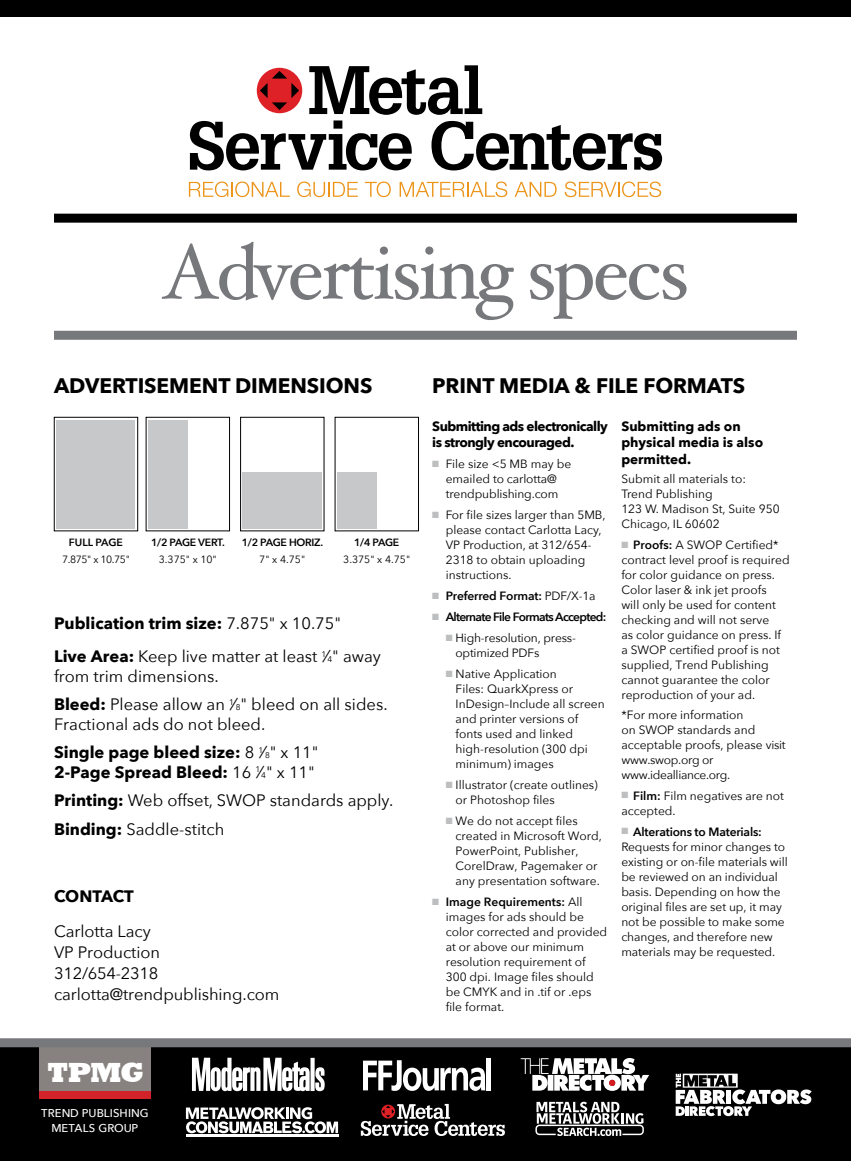
<style>
.page{position:relative;width:851px;height:1161px;background:#fff}
.page>*{position:absolute;margin:0;border:0;box-sizing:border-box;transform-origin:0 0}
.t1{font:78px "Hoefler Text";letter-spacing:-.04em;color:#77787b}
.t2{font:800 28.35px "Rockwell";color:#fff}
.t3{font:700 21px "Avenir Next";letter-spacing:-.005em;color:#000}
.t4{font:16.5px/28.5px "Avenir Next";color:#000}
.t5{font:700 16.5px "Avenir Next";letter-spacing:-.01em;color:#000}
.t6{font:700 13.5px/16.5px "Avenir Next";letter-spacing:-.04em;color:#000}
.t7{font:700 13.5px/16.5px "Avenir Next";color:#000}
.t8{font:12px/15px "Avenir Next";color:#000}
.t9{font:600 12px "Avenir Next";letter-spacing:-.06em;color:#000}
.t10{font:600 12px "Avenir Next";letter-spacing:-.015em;color:#000}
.t11{font:500 11.4px/15.1px "Avenir Next";letter-spacing:.005em;color:#fff;text-align:center}
.t12{font:10.5px "Avenir Next";color:#000}
.t13{font:600 10.5px "Avenir Next";letter-spacing:-.025em;color:#000}
.t14{font:600 10.5px "Avenir Next";color:#000}
.s1{color:#bcbec0}
.s2{font-weight:400}
.s3{font-weight:600}
.s4{font-weight:700}
.s5{font-size:8.25px}
</style>
<div class="page">
<div style="left:0;top:1042px;width:850px;height:119px;background:#000"></div>
<svg style="left:363px;top:1060px;width:122px;height:31px"></svg>
<div style="left:486px;top:1058px;width:5px;height:32px;background:#fff"></div>
<svg style="left:535px;top:1102px;width:108px;height:34px"></svg>
<svg style="left:520px;top:1058px;width:129px;height:33px"></svg>
<svg style="left:675px;top:1074px;width:136px;height:42px"></svg>
<svg style="left:192px;top:1058px;width:133px;height:33px"></svg>
<svg style="left:361px;top:1104px;width:144px;height:32px"></svg>
<div style="left:39px;top:1044px;width:112px;height:55px;background:#87817f"></div>
<div style="left:39px;top:1091px;width:112px;height:8px;background:#d2232a"></div>
<hr style="left:186px;top:1134px;width:152px;height:3px;background:#fff">
<svg style="left:186px;top:1107px;width:152px;height:26px"></svg>
<div style="left:0;top:0;width:850px;height:17px;background:#000"></div>
<div style="left:54px;top:214px;width:743px;height:9px;background:#000"></div>
<div style="left:54px;top:331px;width:743px;height:9px;background:#77787b"></div>
<div style="left:146px;top:417px;width:84px;height:114px;border:1px solid #000"></div>
<div style="left:148px;top:420px;width:40px;height:109px;background:#c7c8ca"></div>
<div style="left:54px;top:417px;width:84px;height:114px;border:1px solid #000"></div>
<div style="left:57px;top:420px;width:78px;height:109px;background:#c7c8ca"></div>
<div style="left:240px;top:417px;width:84px;height:114px;border:1px solid #000"></div>
<div style="left:242px;top:473px;width:80px;height:56px;background:#c7c8ca"></div>
<div style="left:335px;top:417px;width:84px;height:114px;border:1px solid #000"></div>
<div style="left:337px;top:473px;width:40px;height:56px;background:#c7c8ca"></div>
<div style="left:0;top:1038px;width:850px;height:9px;background:#77787b"></div>
<svg style="left:189px;top:182px;width:101px;height:15px"></svg>
<svg style="left:297px;top:182px;width:61px;height:15px"></svg>
<svg style="left:365px;top:182px;width:26px;height:15px"></svg>
<svg style="left:399px;top:182px;width:108px;height:15px"></svg>
<svg style="left:514px;top:182px;width:42px;height:15px"></svg>
<svg style="left:564px;top:182px;width:97px;height:15px"></svg>
<svg style="left:190px;top:65px;width:472px;height:105px"></svg>
<h1 class="t1" style="left:162px;top:226px;width:528px">Advertising specs</h1>
<h3 class="t3" style="left:54px;top:368px;width:320px">ADVERTISEMENT DIMENSIONS</h3>
<h3 class="t3" style="left:432px;top:368px;width:314px">PRINT MEDIA &amp; FILE FORMATS</h3>
<p class="t6" style="left:432px;top:417px;width:177px">Submitting ads electronically is strongly encouraged.</p>
<p class="t8" style="left:432px;top:456px;width:140px;text-align:center"><span class="s1">■</span> File size &lt;5 MB may be emailed to carlotta@ trendpublishing.com</p>
<p class="t8" style="left:445px;top:507px;width:161px;text-indent:-13px"><span class="s1">■</span> For file sizes larger than 5MB, please contact Carlotta Lacy,<br>VP Production, at 312/654-<br>2318 to obtain uploading instructions.</p>
<p class="t10" style="left:432px;top:586px;width:165px"><span class="s1">■</span> Preferred Format: <span class="s2">PDF/X-1a</span></p>
<p class="t9" style="left:432px;top:607px;width:176px"><span class="s1">■</span> Alternate File Formats Accepted:</p>
<p class="t8" style="left:455px;top:630px;width:122px;text-indent:-10px"><span class="s1">■</span> High-resolution, press&shy;optimized PDFs</p>
<p class="t8" style="left:455px;top:666px;width:151px;text-indent:-10px"><span class="s1">■</span> Native Application<br>Files: QuarkXpress or<br>InDesign–Include all screen and printer versions of fonts used and linked high-resolution (300 dpi minimum) images</p>
<p class="t8" style="left:455px;top:777px;width:144px;text-indent:-10px"><span class="s1">■</span> Illustrator (create outlines) or Photoshop files</p>
<p class="t8" style="left:455px;top:813px;width:148px;text-indent:-10px"><span class="s1">■</span> We do not accept files created in Microsoft Word,<br>PowerPoint, Publisher,<br>CorelDraw, Pagemaker or any presentation software.</p>
<p class="t8" style="left:445px;top:894px;width:163px;text-indent:-13px"><span class="s1">■</span> <span class="s3">Image Requirements:</span> All images for ads should be color corrected and provided at or above our minimum resolution requirement of<br>300 dpi. Image files should be CMYK and in .tif or .eps file format.</p>
<p class="t7" style="left:621px;top:417px;width:143px">Submitting ads on physical media is also permitted.</p>
<p class="t8" style="left:621px;top:471px;width:160px">Submit all materials to:<br>Trend Publishing<br>123 W. Madison St, Suite 950<br>Chicago, IL 60602</p>
<p class="t8" style="left:621px;top:537px;width:170px"><span class="s1">■</span> <span class="s3">Proofs:</span> A SWOP Certified* contract level proof is required for color guidance on press.<br>Color laser &amp; ink jet proofs<br>will only be used for content checking and will not serve<br>as color guidance on press. If a SWOP certified proof is not supplied, Trend Publishing cannot guarantee the color reproduction of your ad.</p>
<p class="t8" style="left:621px;top:706px;width:166px">*For more information<br>on SWOP standards and acceptable proofs, please visit www.swop.org or www.idealliance.org.</p>
<p class="t8" style="left:621px;top:787px;width:164px"><span class="s1">■</span> <span class="s3">Film:</span> Film negatives are not accepted.</p>
<p class="t8" style="left:621px;top:823px;width:168px"><span class="s1">■</span> <span class="s3">Alterations to Materials:<br></span>Requests for minor changes to existing or on-file materials will be reviewed on an individual basis. Depending on how the original files are set up, it may not be possible to make some changes, and therefore new materials may be requested.</p>
<p class="t13" style="left:151px;top:534px;width:75px">1/2 PAGE VERT.</p>
<p class="t12" style="left:159px;top:550px;width:60px">3.375" x 10"</p>
<p class="t13" style="left:242px;top:534px;width:83px">1/2 PAGE HORIZ.</p>
<p class="t12" style="left:259px;top:550px;width:47px">7" x 4.75"</p>
<p class="t13" style="left:354px;top:534px;width:47px">1/4 PAGE</p>
<p class="t12" style="left:343px;top:550px;width:68px">3.375" x 4.75"</p>
<p class="t14" style="left:69px;top:534px;width:56px">FULL PAGE</p>
<p class="t12" style="left:62px;top:550px;width:69px">7.875" x 10.75"</p>
<h3 class="t4" style="left:54px;top:606px;width:328px;line-height:33px"><span class="s4">Publication trim size:</span> 7.875" x 10.75"<br><span class="s4">Live Area:</span> Keep live matter at least <sup>1</sup>⁄<span class="s5">4</span>" away</h3>
<h3 class="t4" style="left:54px;top:661px;width:335px">from trim dimensions.<br><span class="s4">Bleed:</span> Please allow an <sup>1</sup>⁄<span class="s5">8</span>" bleed on all sides.</h3>
<h3 class="t4" style="left:54px;top:709px;width:266px">Fractional ads do not bleed.<br><span class="s4">Single page bleed size:</span> 8 <sup>1</sup>⁄<span class="s5">8</span>" x 11"</h3>
<h3 class="t4" style="left:54px;top:757px;width:341px"><span class="s4">2-Page Spread Bleed:</span> 16 <sup>1</sup>⁄<span class="s5">4</span>" x 11"<br><span class="s4">Printing:</span> Web offset, SWOP standards apply.<br><span class="s4">Binding:</span> Saddle-stitch</h3>
<h3 class="t5" style="left:54px;top:882px;width:81px">CONTACT</h3>
<h3 class="t4" style="left:54px;top:920px;width:227px;line-height:21px">Carlotta Lacy<br>VP Production<br>312/654-2318 carlotta@trendpublishing.com</h3>
<h2 class="t2" style="left:47px;top:1057px;width:98px">TPMG</h2>
<p class="t11" style="left:41px;top:1105px;width:109px">TREND PUBLISHING<br>METALS GROUP</p>
</div>
